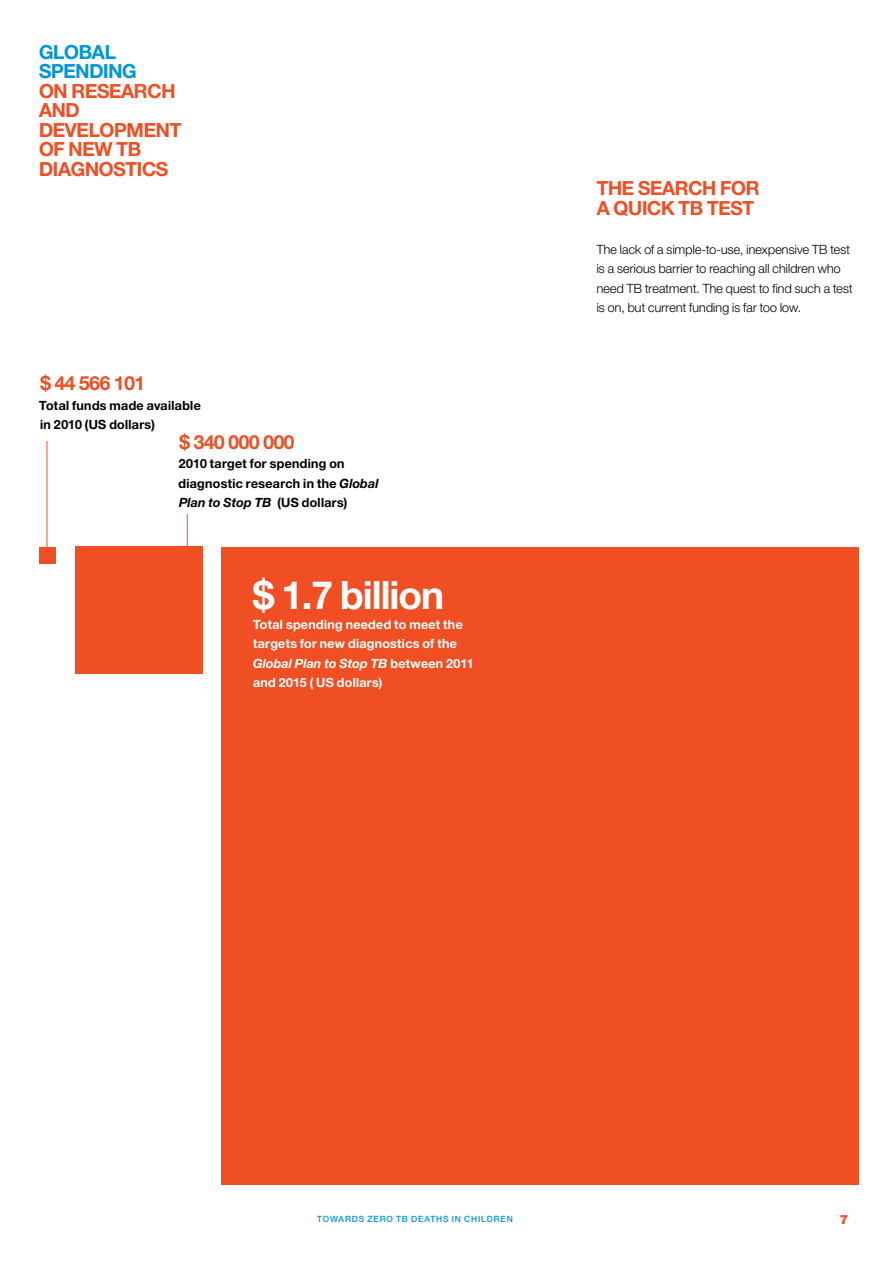
<style>
.page{position:relative;width:893px;height:1263px;background:#fff}
.page>*{position:absolute;margin:0;border:0;box-sizing:border-box;transform-origin:0 0}
.t1{font:700 39px "Helvetica Neue GI";letter-spacing:-.01em;color:#fff}
.t2{font:700 19.5px/19.5px "Helvetica Neue GI";letter-spacing:-.01em;color:#f04e23}
.t3{font:700 19.5px/19.5px "Helvetica Neue GI";letter-spacing:-.01em;color:#0095da}
.t4{font:300 12.75px/19.5px "Helvetica Neue GI";letter-spacing:.02em;color:#000}
.t5{font:700 12.75px/19.5px "Helvetica Neue GI";letter-spacing:.03em;color:#000}
.t6{font:700 12.75px/19.5px "Helvetica Neue GI";letter-spacing:.03em;color:#fff}
.t7{font:900 12.75px "Helvetica Neue GI";color:#f04e23}
.t8{font:500 8.7px "Helvetica Neue GI";letter-spacing:.1em;color:#0095da}
.s1{font-style:italic}
</style>
<div class="page">
<div style="left:39px;top:548px;width:17px;height:16px;background:#f04e23"></div>
<div style="left:75px;top:546px;width:128px;height:128px;background:#f04e23"></div>
<div style="left:222px;top:547px;width:637px;height:637px;background:#f04e23"></div>
<hr style="left:47px;top:441px;width:1px;height:113px;background:#f04e23">
<hr style="left:187px;top:514px;width:1px;height:120px;background:#f04e23">
<h2 class="t3" style="left:39px;top:41px;width:78px">Global spending</h2>
<h2 class="t2" style="left:39px;top:80px;width:138px">on research and<br>Development<br>of new TB diagno</h2>
<h2 class="t2" style="left:113px;top:158px;width:56px">stics</h2>
<h2 class="t2" style="left:40px;top:373px;width:106px">$ 44 566 101</h2>
<p class="t5" style="left:39px;top:395px;width:163px">Total funds made available in 2010 (US dollars)</p>
<h2 class="t2" style="left:179px;top:432px;width:116px">$ 340 000 000</h2>
<p class="t5" style="left:179px;top:454px;width:201px">2010 target for spending on diagnostic research in the <span class="s1">Global<br>Plan to Stop TB</span> (US dollars)</p>
<h1 class="t1" style="left:253px;top:571px;width:192px">$ 1.7 billion</h1>
<p class="t6" style="left:253px;top:614px;width:222px">Total spending needed to meet the targets for new diagnostics of the<br><span class="s1">Global Plan to Stop TB</span> between 2011 and 2015 ( US dollars)</p>
<h2 class="t2" style="left:597px;top:178px;width:164px">THE SEARCH FOR<br>A QUICK TB TEST</h2>
<p class="t4" style="left:597px;top:239px;width:257px">The lack of a simple-to-use, inexpensive TB test is a serious barrier to reaching all children who need TB treatment. The quest to find such a test is on, but current funding is far too low.</p>
<p class="t8" style="left:317px;top:1214px;width:197px">TOWARDS ZERO TB DEATHS IN CHILDREN</p>
<p class="t7" style="left:840px;top:1211px;width:10px">7</p>
</div>
